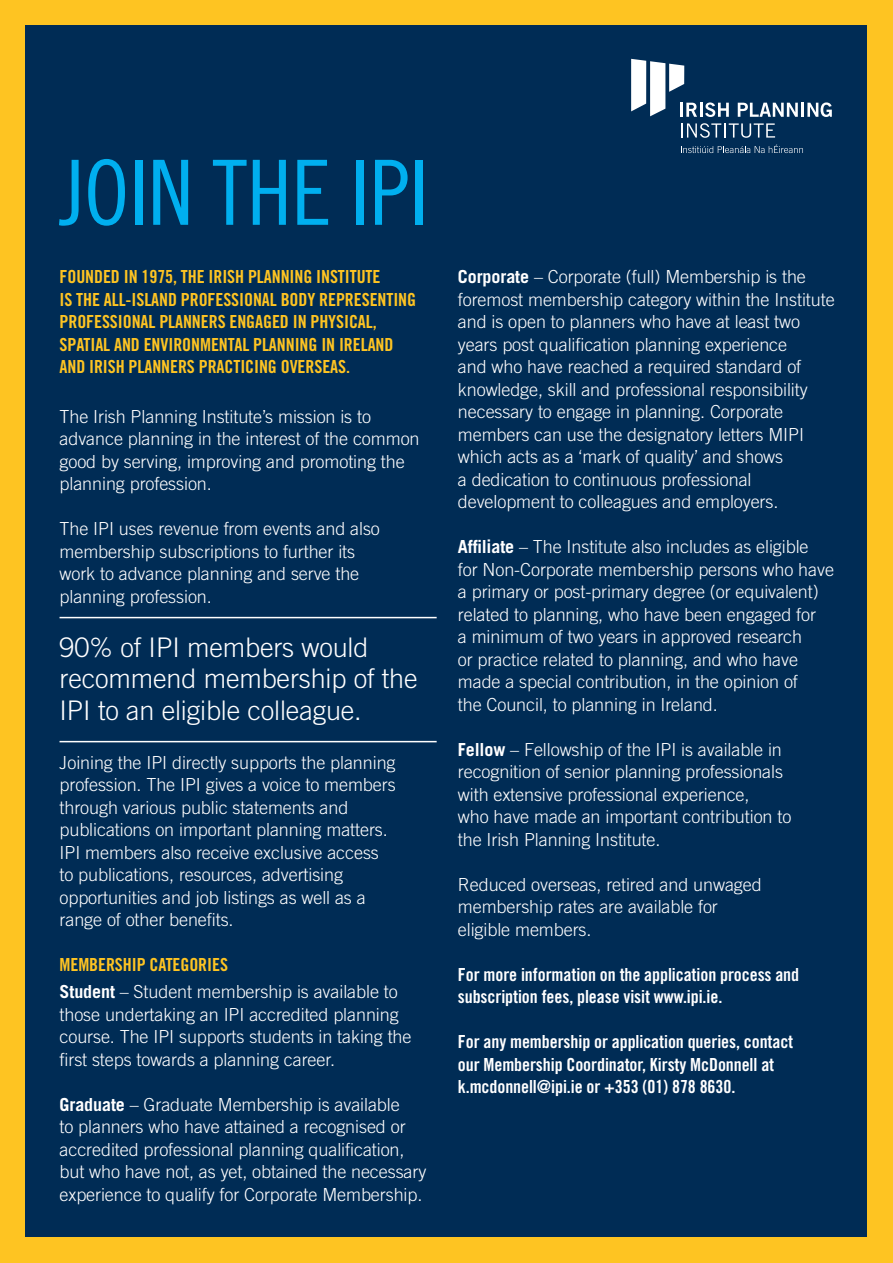
<style>
.page{position:relative;width:893px;height:1263px;background:#fec422}
.page>*{position:absolute;margin:0;border:0;box-sizing:border-box;transform-origin:0 0}
.t1{font:90px "Trade Gothic LT Std Cn 18";letter-spacing:-.005em;color:#00afef}
.t2{font:300 27px/31.5px "Trade Gothic LT Std";letter-spacing:-.005em;color:#fff}
.t3{font:300 18px/22.5px "Trade Gothic LT Std";letter-spacing:-.005em;color:#fff}
.t4{font:18px/22.5px "Trade Gothic LT Std Bd Cn 20";letter-spacing:-.005em;color:#fec422}
.t5{font:18px/22.5px "Trade Gothic LT Std Bd Cn 20";letter-spacing:-.005em;color:#fff}
.s1{font-weight:700}
</style>
<div class="page">
<div style="left:26px;top:26px;width:841px;height:1211px;background:#002c55"></div>
<svg style="left:681px;top:145px;width:122px;height:8px"></svg>
<svg style="left:738px;top:103px;width:60px;height:14px"></svg>
<hr style="left:801px;top:103px;width:3px;height:14px;background:#fff">
<svg style="left:807px;top:102px;width:25px;height:15px"></svg>
<svg style="left:681px;top:123px;width:94px;height:15px"></svg>
<svg style="left:631px;top:59px;width:98px;height:58px"></svg>
<hr style="left:60px;top:617px;width:377px;height:1px;background:#fff">
<hr style="left:60px;top:741px;width:377px;height:1px;background:#fff">
<h1 class="t1" style="left:60px;top:139px;width:371px">JOIN THE IPI</h1>
<p class="t4" style="left:60px;top:265px;width:358px">FOUNDED IN 1975, THE IRISH PLANNING INSTITUTE<br>IS THE ALL-ISLAND PROFESSIONAL BODY REPRESENTING PROFESSIONAL PLANNERS ENGAGED IN PHYSICAL, SPATIAL AND ENVIRONMENTAL PLANNING IN IRELAND AND IRISH PLANNERS PRACTICING OVERSEAS.</p>
<p class="t3" style="left:60px;top:405px;width:362px">The Irish Planning Institute’s mission is to advance planning in the interest of the common good by serving, improving and promoting the planning profession.</p>
<p class="t3" style="left:60px;top:517px;width:322px">The IPI uses revenue from events and also membership subscriptions to further its work to advance planning and serve the planning profession.</p>
<h2 class="t2" style="left:60px;top:631px;width:360px">90% of IPI members would recommend membership of the<br>IPI to an eligible colleague.</h2>
<p class="t3" style="left:60px;top:751px;width:338px">Joining the IPI directly supports the planning profession. The IPI gives a voice to members through various public statements and publications on important planning matters.<br>IPI members also receive exclusive access to publications, resources, advertising opportunities and job listings as well as a range of other benefits.</p>
<p class="t4" style="left:60px;top:953px;width:170px">MEMBERSHIP CATEGORIES</p>
<p class="t3" style="left:60px;top:980px;width:353px"><span class="s1">Student</span> – Student membership is available to those undertaking an IPI accredited planning course. The IPI supports students in taking the first steps towards a planning career.</p>
<p class="t3" style="left:60px;top:1093px;width:368px"><span class="s1">Graduate</span> – Graduate Membership is available<br>to planners who have attained a recognised or accredited professional planning qualification, but who have not, as yet, obtained the necessary experience to qualify for Corporate Membership.</p>
<p class="t3" style="left:458px;top:265px;width:378px"><span class="s1">Corporate</span> – Corporate (full) Membership is the foremost membership category within the Institute and is open to planners who have at least two years post qualification planning experience<br>and who have reached a required standard of knowledge, skill and professional responsibility necessary to engage in planning. Corporate members can use the designatory letters MIPI which acts as a ‘mark of quality’ and shows<br>a dedication to continuous professional development to colleagues and employers.</p>
<p class="t3" style="left:458px;top:535px;width:378px"><span class="s1">Affiliate</span> – The Institute also includes as eligible<br>for Non-Corporate membership persons who have a primary or post-primary degree (or equivalent) related to planning, who have been engaged for<br>a minimum of two years in approved research<br>or practice related to planning, and who have made a special contribution, in the opinion of<br>the Council, to planning in Ireland.</p>
<p class="t3" style="left:458px;top:738px;width:335px"><span class="s1">Fellow</span> – Fellowship of the IPI is available in recognition of senior planning professionals with extensive professional experience,<br>who have made an important contribution to the Irish Planning Institute.</p>
<p class="t3" style="left:458px;top:873px;width:305px">Reduced overseas, retired and unwaged membership rates are available for eligible members.</p>
<p class="t5" style="left:458px;top:963px;width:343px">For more information on the application process and subscription fees, please visit www.ipi.ie.</p>
<p class="t5" style="left:458px;top:1030px;width:337px">For any membership or application queries, contact our Membership Coordinator, Kirsty McDonnell at k.mcdonnell@ipi.ie or +353 (01) 878 8630.</p>
</div>
